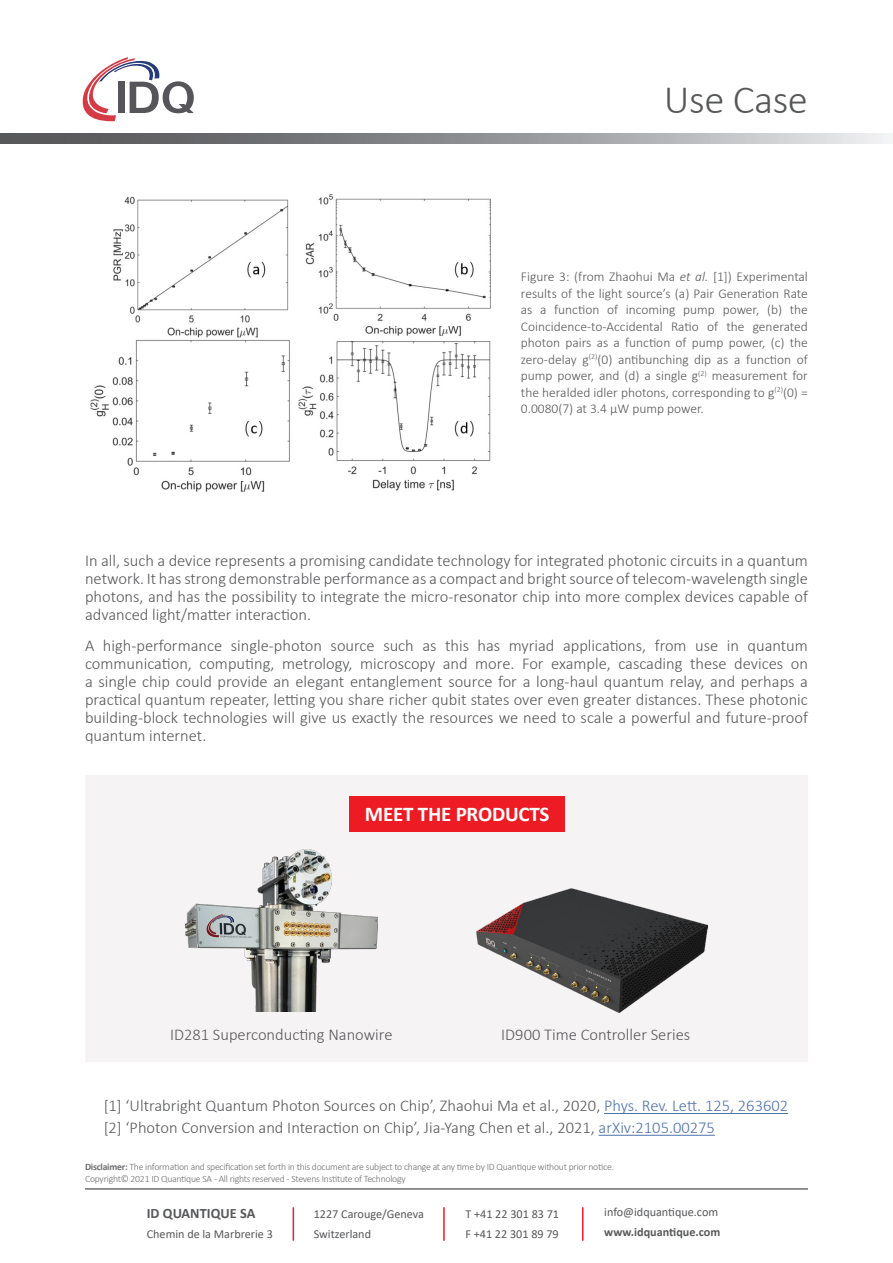
<style>
.page{position:relative;width:893px;height:1263px;background:#fff}
.page>*{position:absolute;margin:0;border:0;box-sizing:border-box;transform-origin:0 0}
.t1{font:300 40.5px "Calibri";letter-spacing:-.01em;color:#57585a}
.t2{font:700 21px "Calibri";letter-spacing:-.01em;color:#fff}
.t3{font:300 16.5px/18px "Calibri";color:#57585a;text-align:justify}
.t4{font:700 14.25px "Calibri";color:#57585a}
.t5{font:300 13.5px/16.5px "Calibri";color:#57585a;text-align:justify}
.t6{font:12.15px/20.1px "Calibri";color:#57585a}
.t7{font:300 9.75px/12px "Calibri";letter-spacing:-.025em;color:#6c6d70}
.s1{font-style:italic}
.s2{color:#4d72ac}
.s3{font-weight:700}
</style>
<div class="page">
<svg style="left:83px;top:57px;width:111px;height:64px"></svg>
<svg style="left:0;top:134px;width:893px;height:10px"></svg>
<hr style="left:293px;top:1207px;width:1px;height:34px;background:#ee1b2d">
<hr style="left:443px;top:1207px;width:2px;height:34px;background:#ee1b2d">
<hr style="left:582px;top:1207px;width:1px;height:34px;background:#ee1b2d">
<hr style="left:85px;top:1188px;width:723px;height:1px;background:#6c6d70">
<hr style="left:604px;top:1113px;width:184px;height:1px;background:#4d72ac">
<hr style="left:599px;top:1135px;width:116px;height:1px;background:#4d72ac">
<img style="left:90px;top:194px;width:401px;height:297px">
<div style="left:85px;top:775px;width:723px;height:287px;background:#f6f3f4"></div>
<div style="left:349px;top:796px;width:216px;height:35px;background:#ed1c24"></div>
<img style="left:477px;top:889px;width:231px;height:123px">
<img style="left:185px;top:849px;width:192px;height:162px">
<p class="t1" style="left:664px;top:74px;width:146px">Use Case</p>
<p class="t5" style="left:521px;top:269px;width:289px">Figure 3: (from Zhaohui Ma <span class="s1">et al.</span> [1]) Experimental results of the light source’s (a) Pair Generation Rate as a function of incoming pump power, (b) the Coincidence-to-Accidental Ratio of the generated photon pairs as a function of pump power, (c) the zero-delay g<sup>(2)</sup>(0) antibunching dip as a function of pump power, and (d) a single g<sup>(2)</sup> measurement for the heralded idler photons, corresponding to g<sup>(2)</sup>(0) = 0.0080(7) at 3.4 μW pump power.</p>
<p class="t3" style="left:85px;top:552px;width:724px">In all, such a device represents a promising candidate technology for integrated photonic circuits in a quantum network. It has strong demonstrable performance as a compact and bright source of telecom-wavelength single photons, and has the possibility to integrate the micro-resonator chip into more complex devices capable of advanced light/matter interaction.</p>
<p class="t3" style="left:85px;top:636px;width:724px">A high-performance single-photon source such as this has myriad applications, from use in quantum communication, computing, metrology, microscopy and more. For example, cascading these devices on a single chip could provide an elegant entanglement source for a long-haul quantum relay, and perhaps a practical quantum repeater, letting you share richer qubit states over even greater distances. These photonic building-block technologies will give us exactly the resources we need to scale a powerful and future-proof quantum internet.</p>
<p class="t2" style="left:365px;top:799px;width:186px">MEET THE PRODUCTS</p>
<p class="t3" style="left:170px;top:1026px;width:224px">ID281 Superconducting Nanowire</p>
<p class="t3" style="left:501px;top:1026px;width:191px">ID900 Time Controller Series</p>
<p class="t3" style="left:104px;top:1097px;width:686px">[1] ‘Ultrabright Quantum Photon Sources on Chip’, Zhaohui Ma et al., 2020, <span class="s2">Phys. Rev. Lett. 125, 263602</span></p>
<p class="t3" style="left:104px;top:1118px;width:613px">[2] ‘Photon Conversion and Interaction on Chip’, Jia-Yang Chen et al., 2021, <span class="s2">arXiv:2105.00275</span></p>
<p class="t7" style="left:85px;top:1161px;width:530px"><span class="s3">Disclaimer:</span> The information and specification set forth in this document are subject to change at any time by ID Quantique without prior notice.<br>Copyright© 2021 ID Quantique SA - All rights reserved - Stevens Institute of Technology</p>
<p class="t4" style="left:147px;top:1203px;width:110px">ID QUANTIQUE SA</p>
<p class="t6" style="left:147px;top:1223px;width:128px">Chemin de la Marbrerie 3</p>
<p class="t6" style="left:314px;top:1203px;width:112px">1227 Carouge/Geneva</p>
<p class="t6" style="left:314px;top:1223px;width:59px">Switzerland</p>
<p class="t6" style="left:465px;top:1203px;width:95px">T +41 22 301 83 71</p>
<p class="t6" style="left:465px;top:1223px;width:95px">F +41 22 301 89 79</p>
<p class="t6" style="left:604px;top:1202px;width:118px">info@idquantique.com <span class="s3">www.idquantique.com</span></p>
</div>
